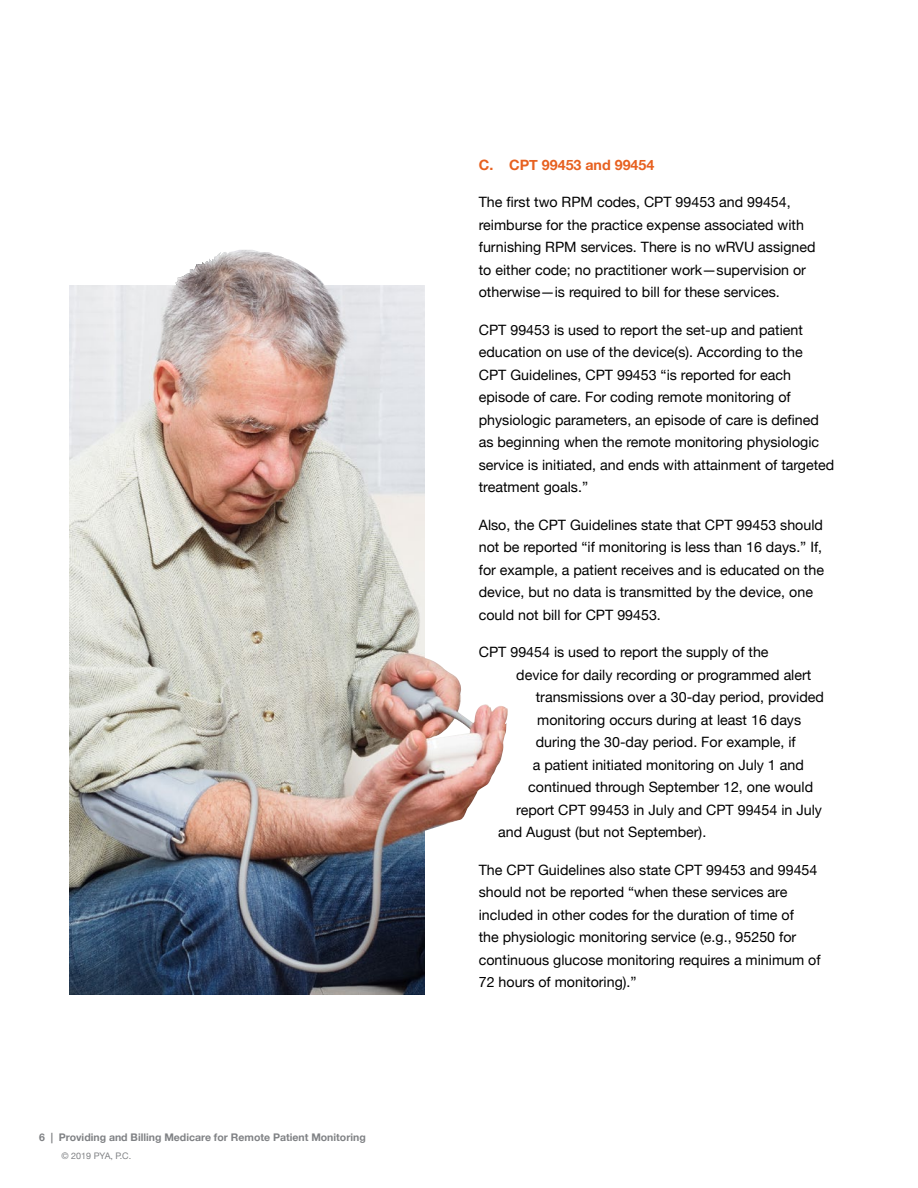
<style>
.page{position:relative;width:918px;height:1188px;background:#fff}
.page>*{position:absolute;margin:0;border:0;box-sizing:border-box;transform-origin:0 0}
.t1{font:14.25px/22.5px "Helvetica Neue";color:#000}
.t2{font:700 14.25px "Helvetica Neue";color:#e76120}
.t3{font:700 10.5px "Helvetica Neue";color:#808285}
.t4{font:9px "Helvetica Neue";color:#808285}
</style>
<div class="page">
<img style="left:163px;top:250px;width:174px;height:36px">
<img style="left:69px;top:286px;width:355px;height:709px">
<img style="left:279px;top:485px;width:229px;height:367px">
<svg style="left:427px;top:719px;width:43px;height:21px"></svg>
<p class="t3" style="left:39px;top:1129px;width:328px">6 | Providing and Billing Medicare for Remote Patient Monitoring</p>
<p class="t4" style="left:62px;top:1150px;width:71px">© 2019 PYA, P.C.</p>
<p class="t2" style="left:479px;top:153px;width:177px">C. CPT 99453 and 99454</p>
<p class="t1" style="left:479px;top:192px;width:338px">The first two RPM codes, CPT 99453 and 99454, reimburse for the practice expense associated with furnishing RPM services. There is no wRVU assigned to either code; no practitioner work—supervision or otherwise—is required to bill for these services.</p>
<p class="t1" style="left:479px;top:319px;width:357px">CPT 99453 is used to report the set-up and patient education on use of the device(s). According to the<br>CPT Guidelines, CPT 99453 “is reported for each episode of care. For coding remote monitoring of physiologic parameters, an episode of care is defined as beginning when the remote monitoring physiologic service is initiated, and ends with attainment of targeted treatment goals.”</p>
<p class="t1" style="left:479px;top:514px;width:347px">Also, the CPT Guidelines state that CPT 99453 should not be reported “if monitoring is less than 16 days.” If, for example, a patient receives and is educated on the device, but no data is transmitted by the device, one could not bill for CPT 99453.</p>
<p class="t1" style="left:479px;top:642px;width:291px">CPT 99454 is used to report the supply of the</p>
<p class="t1" style="left:516px;top:664px;width:297px">device for daily recording or programmed alert</p>
<p class="t1" style="left:536px;top:687px;width:290px">transmissions over a 30-day period, provided</p>
<p class="t1" style="left:537px;top:709px;width:265px">monitoring occurs during at least 16 days</p>
<p class="t1" style="left:536px;top:732px;width:261px">during the 30-day period. For example, if</p>
<p class="t1" style="left:533px;top:754px;width:273px">a patient initiated monitoring on July 1 and</p>
<p class="t1" style="left:528px;top:777px;width:286px">continued through September 12, one would</p>
<p class="t1" style="left:516px;top:799px;width:307px">report CPT 99453 in July and CPT 99454 in July</p>
<p class="t1" style="left:498px;top:822px;width:210px">and August (but not September).</p>
<p class="t1" style="left:479px;top:859px;width:343px">The CPT Guidelines also state CPT 99453 and 99454 should not be reported “when these services are included in other codes for the duration of time of<br>the physiologic monitoring service (e.g., 95250 for continuous glucose monitoring requires a minimum of 72 hours of monitoring).”</p>
</div>
